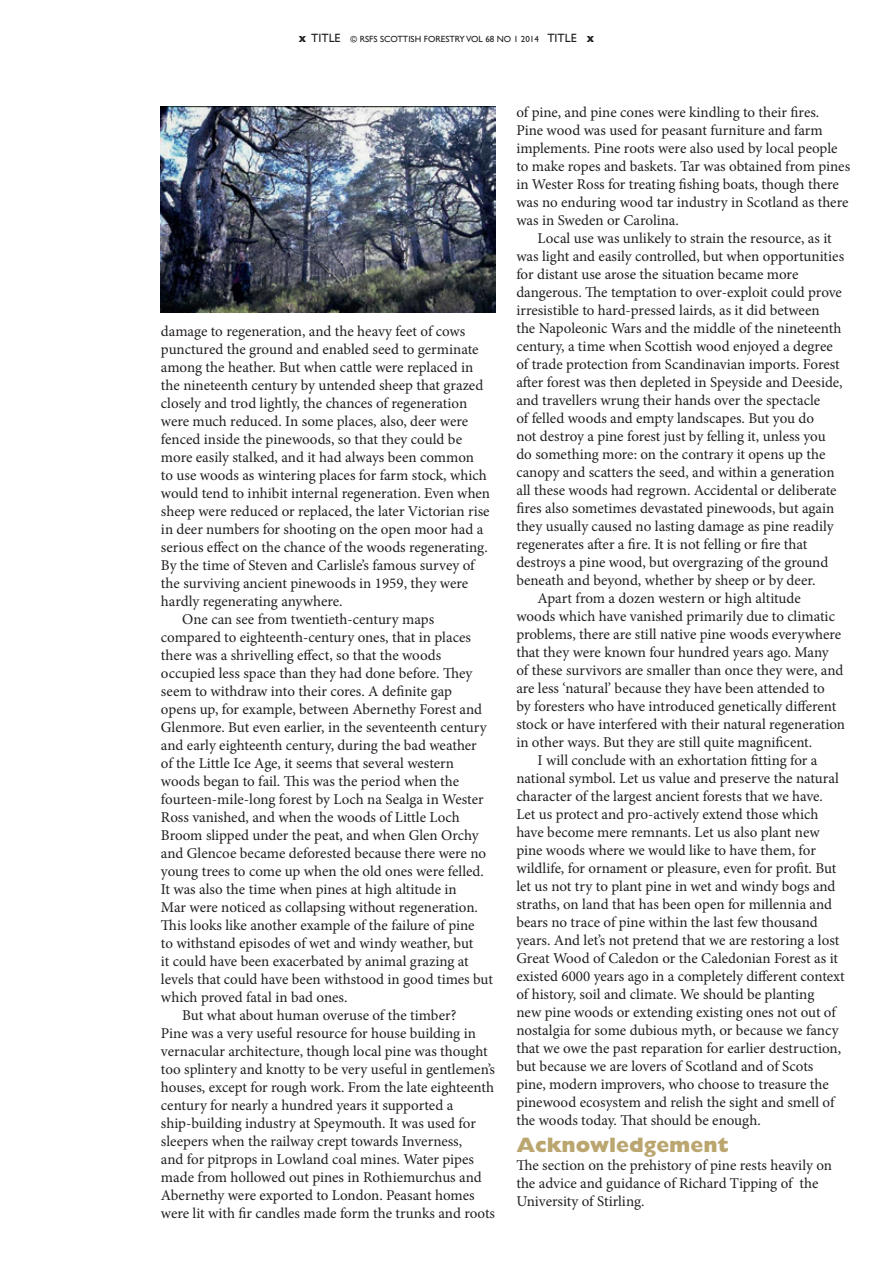
<style>
.page{position:relative;width:893px;height:1263px;background:#fff}
.page>*{position:absolute;margin:0;border:0;box-sizing:border-box;transform-origin:0 0}
.Text_major_subheadin{font:800 21px "Gill Sans";color:#bba66f}
.Text_ragged{font:15px/18px "Minion Pro";letter-spacing:-.005em;color:#231f20}
.Text_initial_para_ra{font:15px/18px "Minion Pro";letter-spacing:-.005em;color:#231f20}
.t1{font:9px "Gill Sans";color:#231f20}
.s1{font-weight:700;font-size:12px}
.s2{font-size:12px}
</style>
<div class="page">
<img style="left:161px;top:106px;width:334px;height:207px">
<p class="t1" style="left:299px;top:34px;width:297px"><span class="s1">x</span> <span class="s2">TITLE</span> © RSFS SCOTTISH FORESTRY VOL 68 NO 1 2014 <span class="s2">TITLE</span> <span class="s1">x</span></p>
<p class="Text_ragged" style="left:161px;top:322px;width:331px">damage to regeneration, and the heavy feet of cows punctured the ground and enabled seed to germinate among the heather. But when cattle were replaced in the nineteenth century by untended sheep that grazed closely and trod lightly, the chances of regeneration were much reduced. In some places, also, deer were fenced inside the pinewoods, so that they could be more easily stalked, and it had always been common<br>to use woods as wintering places for farm stock, which would tend to inhibit internal regeneration. Even when sheep were reduced or replaced, the later Victorian rise in deer numbers for shooting on the open moor had a serious effect on the chance of the woods regenerating.<br>By the time of Steven and Carlisle’s famous survey of the surviving ancient pinewoods in 1959, they were hardly regenerating anywhere.</p>
<p class="Text_ragged" style="left:161px;top:610px;width:334px;text-indent:21px">One can see from twentieth-century maps compared to eighteenth-century ones, that in places there was a shrivelling effect, so that the woods occupied less space than they had done before. They seem to withdraw into their cores. A definite gap<br>opens up, for example, between Abernethy Forest and Glenmore. But even earlier, in the seventeenth century and early eighteenth century, during the bad weather<br>of the Little Ice Age, it seems that several western woods began to fail. This was the period when the fourteen-mile-long forest by Loch na Sealga in Wester Ross vanished, and when the woods of Little Loch Broom slipped under the peat, and when Glen Orchy and Glencoe became deforested because there were no young trees to come up when the old ones were felled.<br>It was also the time when pines at high altitude in<br>Mar were noticed as collapsing without regeneration.<br>This looks like another example of the failure of pine<br>to withstand episodes of wet and windy weather, but<br>it could have been exacerbated by animal grazing at levels that could have been withstood in good times but which proved fatal in bad ones.</p>
<p class="Text_ragged" style="left:161px;top:1006px;width:336px;text-indent:21px">But what about human overuse of the timber?<br>Pine was a very useful resource for house building in vernacular architecture, though local pine was thought too splintery and knotty to be very useful in gentlemen’s houses, except for rough work. From the late eighteenth century for nearly a hundred years it supported a ship-building industry at Speymouth. It was used for sleepers when the railway crept towards Inverness,<br>and for pitprops in Lowland coal mines. Water pipes made from hollowed out pines in Rothiemurchus and Abernethy were exported to London. Peasant homes were lit with fir candles made form the trunks and roots</p>
<p class="Text_ragged" style="left:516px;top:103px;width:335px">of pine, and pine cones were kindling to their fires.<br>Pine wood was used for peasant furniture and farm implements. Pine roots were also used by local people to make ropes and baskets. Tar was obtained from pines in Wester Ross for treating fishing boats, though there was no enduring wood tar industry in Scotland as there was in Sweden or Carolina.</p>
<p class="Text_ragged" style="left:516px;top:229px;width:329px;text-indent:21px">Local use was unlikely to strain the resource, as it was light and easily controlled, but when opportunities for distant use arose the situation became more dangerous. The temptation to over-exploit could prove irresistible to hard-pressed lairds, as it did between<br>the Napoleonic Wars and the middle of the nineteenth century, a time when Scottish wood enjoyed a degree of trade protection from Scandinavian imports. Forest after forest was then depleted in Speyside and Deeside, and travellers wrung their hands over the spectacle<br>of felled woods and empty landscapes. But you do<br>not destroy a pine forest just by felling it, unless you do something more: on the contrary it opens up the canopy and scatters the seed, and within a generation all these woods had regrown. Accidental or deliberate fires also sometimes devastated pinewoods, but again they usually caused no lasting damage as pine readily regenerates after a fire. It is not felling or fire that destroys a pine wood, but overgrazing of the ground beneath and beyond, whether by sheep or by deer.</p>
<p class="Text_ragged" style="left:516px;top:589px;width:330px;text-indent:21px">Apart from a dozen western or high altitude<br>woods which have vanished primarily due to climatic problems, there are still native pine woods everywhere that they were known four hundred years ago. Many<br>of these survivors are smaller than once they were, and are less ‘natural’ because they have been attended to<br>by foresters who have introduced genetically different stock or have interfered with their natural regeneration in other ways. But they are still quite magnificent.</p>
<p class="Text_ragged" style="left:516px;top:751px;width:330px;text-indent:21px">I will conclude with an exhortation fitting for a national symbol. Let us value and preserve the natural character of the largest ancient forests that we have.<br>Let us protect and pro-actively extend those which have become mere remnants. Let us also plant new pine woods where we would like to have them, for wildlife, for ornament or pleasure, even for profit. But let us not try to plant pine in wet and windy bogs and straths, on land that has been open for millennia and bears no trace of pine within the last few thousand years. And let’s not pretend that we are restoring a lost Great Wood of Caledon or the Caledonian Forest as it existed 6000 years ago in a completely different context of history, soil and climate. We should be planting<br>new pine woods or extending existing ones not out of nostalgia for some dubious myth, or because we fancy that we owe the past reparation for earlier destruction, but because we are lovers of Scotland and of Scots pine, modern improvers, who choose to treasure the pinewood ecosystem and relish the sight and smell of the woods today. That should be enough.</p>
<p class="Text_major_subheadin" style="left:516px;top:1133px;width:214px">Acknowledgement</p>
<p class="Text_initial_para_ra" style="left:516px;top:1156px;width:317px">The section on the prehistory of pine rests heavily on the advice and guidance of Richard Tipping of the<br>University of Stirling.</p>
</div>
